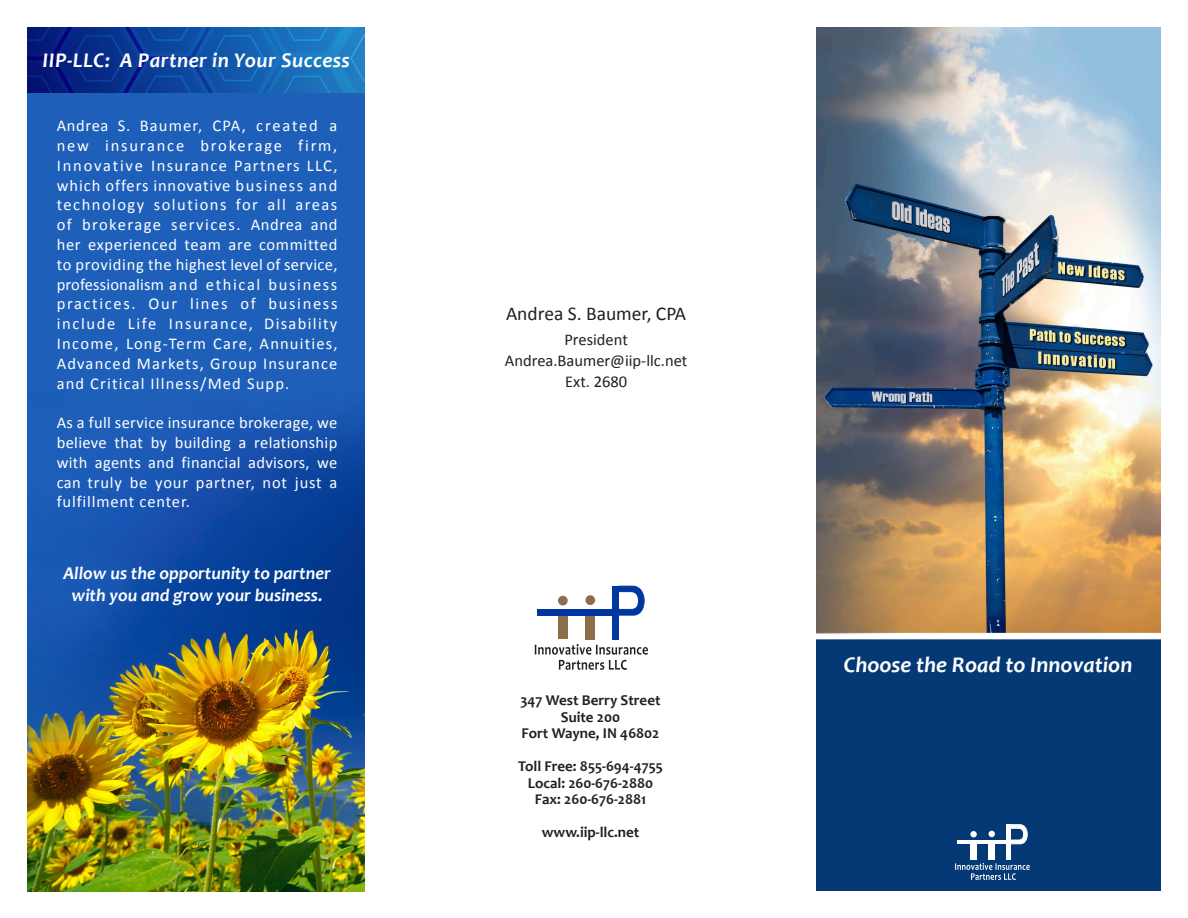
<style>
.page{position:relative;width:1188px;height:918px;background:#fff}
.page>*{position:absolute;margin:0;border:0;box-sizing:border-box;transform-origin:0 0}
.t1{font:italic 700 22.5px "Candara";color:#fff}
.t2{font:italic 700 21px "Candara";letter-spacing:.02em;color:#fff}
.t3{font:19.5px "Calibri";color:#231f20}
.t4{font:italic 700 18px/21.6px "Candara";color:#fff;text-align:center}
.t5{font:16.5px/19.8px "Calibri";letter-spacing:.05em;color:#fff;text-align:justify}
.t6{font:16.5px "Calibri";color:#231f20}
.contact1{font:700 15px "Candara";color:#231f20}
</style>
<div class="page">
<img style="left:27px;top:92px;width:337px;height:800px">
<img style="left:816px;top:27px;width:345px;height:864px">
<svg style="left:955px;top:863px;width:75px;height:17px"></svg>
<div style="left:970px;top:841px;width:7px;height:19px;background:#fff"></div>
<div style="left:970px;top:831px;width:7px;height:6px;background:#fff;border-radius:50%"></div>
<div style="left:988px;top:841px;width:7px;height:19px;background:#fff"></div>
<svg style="left:989px;top:831px;width:6px;height:6px"></svg>
<hr style="left:957px;top:840px;width:51px;height:4px;background:#fff">
<svg style="left:1007px;top:824px;width:21px;height:20px"></svg>
<div style="left:1006px;top:825px;width:5px;height:35px;background:#fff"></div>
<img style="left:27px;top:27px;width:337px;height:65px">
<svg style="left:535px;top:644px;width:113px;height:26px"></svg>
<div style="left:558px;top:610px;width:10px;height:29px;background:#8e6d4b"></div>
<div style="left:558px;top:596px;width:10px;height:9px;background:#8e6d4b;border-radius:50%"></div>
<div style="left:585px;top:611px;width:10px;height:28px;background:#8e6d4b"></div>
<div style="left:585px;top:595px;width:10px;height:10px;background:#8e6d4b;border-radius:50%"></div>
<div style="left:538px;top:609px;width:77px;height:6px;background:#0036a0"></div>
<svg style="left:619px;top:586px;width:26px;height:30px"></svg>
<div style="left:612px;top:586px;width:7px;height:53px;background:#0036a0"></div>
<p class="t2" style="left:43px;top:47px;width:309px">IIP-LLC: A Partner in Your Success</p>
<p class="t5" style="left:57px;top:116px;width:282px">Andrea S. Baumer, CPA, created a new insurance brokerage firm, Innovative Insurance Partners LLC, which offers innovative business and technology solutions for all areas of brokerage services. Andrea and her experienced team are committed to providing the highest level of service, professionalism and ethical business practices. Our lines of business include Life Insurance, Disability Income, Long-Term Care, Annuities, Advanced Markets, Group Insurance and Critical Illness/Med Supp.</p>
<p class="t5" style="left:57px;top:413px;width:282px">As a full service insurance brokerage, we believe that by building a relationship with agents and financial advisors, we can truly be your partner, not just a fulfillment center.</p>
<p class="t4" style="left:63px;top:563px;width:269px">Allow us the opportunity to partner with you and grow your business.</p>
<p class="t3" style="left:506px;top:301px;width:182px">Andrea S. Baumer, CPA</p>
<p class="t6" style="left:564px;top:329px;width:65px">President</p>
<p class="t6" style="left:505px;top:350px;width:184px">Andrea.Baumer@iip-llc.net</p>
<p class="t6" style="left:565px;top:371px;width:64px">Ext. 2680</p>
<p class="contact1" style="left:520px;top:691px;width:141px">347 West Berry Street</p>
<p class="contact1" style="left:561px;top:708px;width:61px">Suite 200</p>
<p class="contact1" style="left:521px;top:724px;width:140px">Fort Wayne, IN 46802</p>
<p class="contact1" style="left:518px;top:757px;width:146px">Toll Free: 855-694-4755</p>
<p class="contact1" style="left:528px;top:774px;width:127px">Local: 260-676-2880</p>
<p class="contact1" style="left:535px;top:790px;width:113px">Fax: 260-676-2881</p>
<p class="contact1" style="left:542px;top:823px;width:99px">www.iip-llc.net</p>
<p class="t1" style="left:844px;top:650px;width:290px">Choose the Road to Innovation</p>
</div>
